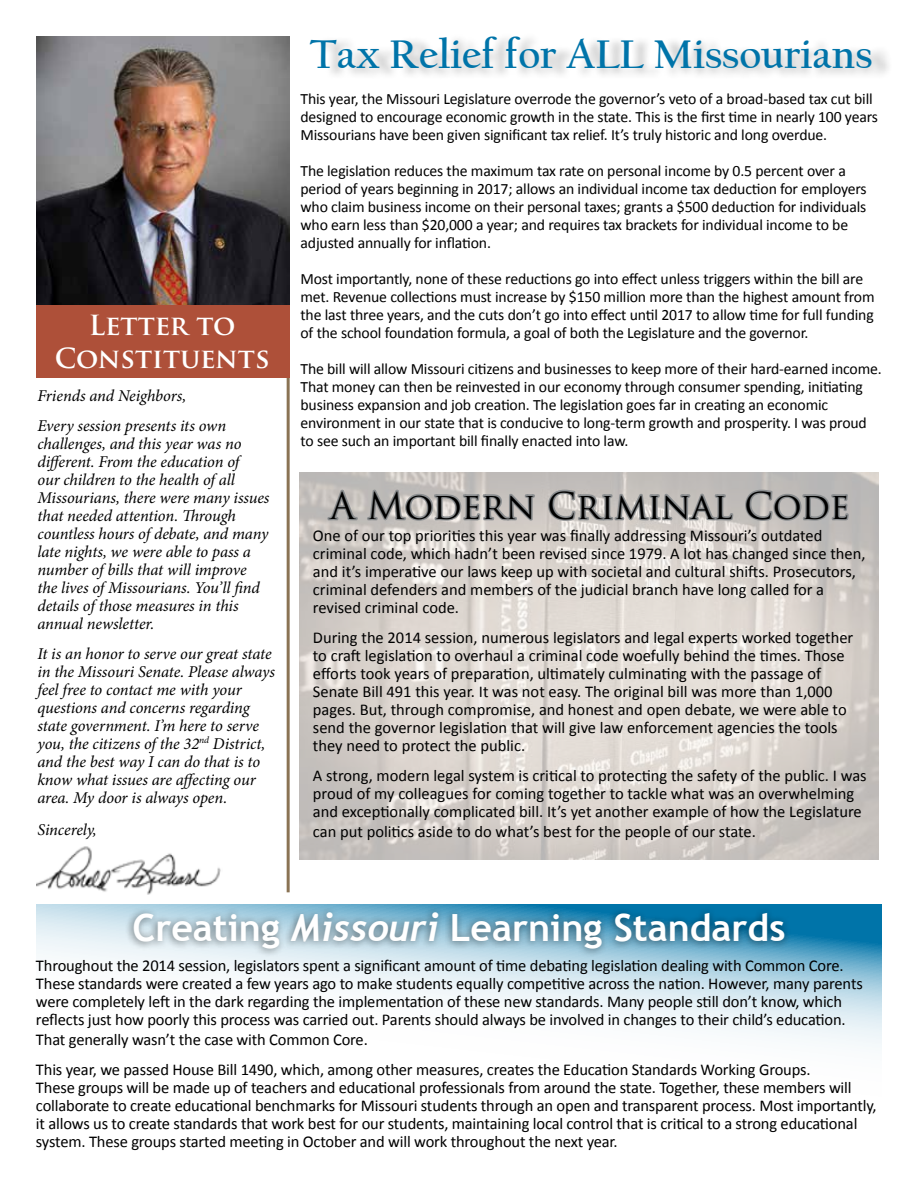
<style>
.page{position:relative;width:918px;height:1188px;background:#fff}
.page>*{position:absolute;margin:0;border:0;box-sizing:border-box;transform-origin:0 0}
.t1{font:700 42px "Californian FB";color:#0074a9}
.t2{font:700 37.5px "Trebuchet MS";color:#fff}
.t3{font:36px "Trajan Pro";color:#000}
.t4{font:700 27px/32.4px "Trajan Pro";color:#fff;text-align:center}
.t5{font:16.5px/18px "Calibri";letter-spacing:-.01em;color:#000}
.t6{font:italic 16.5px/18px "Minion Pro";letter-spacing:-.01em;color:#000}
.t7{font:15.75px/18px "Calibri";letter-spacing:-.01em;color:#000}
.s1{font-family:"Trebuchet";font-style:italic}
</style>
<div class="page">
<img style="left:299px;top:473px;width:580px;height:386px">
<img style="left:36px;top:37px;width:253px;height:269px">
<svg style="left:37px;top:904px;width:845px;height:143px"></svg>
<hr style="left:287px;top:357px;width:3px;height:535px;background:#8a7354">
<div style="left:36px;top:306px;width:254px;height:72px;background:#ae5039"></div>
<div style="left:317px;top:32px;width:577px;height:48px;background:#000;opacity:.28"></div>
<div style="left:125px;top:906px;width:666px;height:52px;background:#000;opacity:.51"></div>
<svg style="left:326px;top:487px;width:33px;height:39px"></svg>
<svg style="left:366px;top:474px;width:170px;height:284px;background:#d7d2cc"></svg>
<svg style="left:546px;top:472px;width:189px;height:286px;background:#dad5cf"></svg>
<svg style="left:743px;top:474px;width:107px;height:48px;background:#afadac"></svg>
<img style="left:36px;top:846px;width:185px;height:49px">
<h3 class="t4" style="left:55px;top:310px;width:216px">Letter to<br>Constituents</h3>
<p class="t6" style="left:38px;top:381px;width:190px;line-height:30px">Friends and Neighbors,<br>Every session presents its own</p>
<p class="t6" style="left:38px;top:435px;width:234px">challenges, and this year was no different. From the education of<br>our children to the health of all<br>Missourians, there were many issues that needed attention. Through countless hours of debate, and many late nights, we were able to pass a number of bills that will improve the lives of Missourians. You’ll find details of those measures in this annual newsletter.</p>
<p class="t6" style="left:38px;top:645px;width:239px">It is an honor to serve our great state in the Missouri Senate. Please always feel free to contact me with your questions and concerns regarding state government. I’m here to serve you, the citizens of the 32<sup>nd</sup> District, and the best way I can do that is to know what issues are affecting our area. My door is always open.</p>
<p class="t6" style="left:38px;top:820px;width:61px">Sincerely,</p>
<h1 class="t1" style="left:310px;top:30px;width:565px">Tax Relief for ALL Missourians</h1>
<p class="t7" style="left:301px;top:90px;width:579px">This year, the Missouri Legislature overrode the governor’s veto of a broad-based tax cut bill designed to encourage economic growth in the state. This is the first time in nearly 100 years<br>Missourians have been given significant tax relief. It’s truly historic and long overdue.</p>
<p class="t7" style="left:301px;top:162px;width:568px">The legislation reduces the maximum tax rate on personal income by 0.5 percent over a period of years beginning in 2017; allows an individual income tax deduction for employers who claim business income on their personal taxes; grants a $500 deduction for individuals who earn less than $20,000 a year; and requires tax brackets for individual income to be adjusted annually for inflation.</p>
<p class="t7" style="left:301px;top:270px;width:576px">Most importantly, none of these reductions go into effect unless triggers within the bill are met. Revenue collections must increase by $150 million more than the highest amount from the last three years, and the cuts don’t go into effect until 2017 to allow time for full funding of the school foundation formula, a goal of both the Legislature and the governor.</p>
<p class="t7" style="left:301px;top:360px;width:583px">The bill will allow Missouri citizens and businesses to keep more of their hard-earned income.<br>That money can then be reinvested in our economy through consumer spending, initiating business expansion and job creation. The legislation goes far in creating an economic environment in our state that is conducive to long-term growth and prosperity. I was proud to see such an important bill finally enacted into law.</p>
<h3 class="t3" style="left:330px;top:483px;width:521px">A Modern Criminal Code</h3>
<p class="t5" style="left:313px;top:527px;width:554px">One of our top priorities this year was finally addressing Missouri’s outdated criminal code, which hadn’t been revised since 1979. A lot has changed since then, and it’s imperative our laws keep up with societal and cultural shifts. Prosecutors, criminal defenders and members of the judicial branch have long called for a revised criminal code.</p>
<p class="t5" style="left:313px;top:629px;width:542px">During the 2014 session, numerous legislators and legal experts worked together to craft legislation to overhaul a criminal code woefully behind the times. Those efforts took years of preparation, ultimately culminating with the passage of Senate Bill 491 this year. It was not easy. The original bill was more than 1,000 pages. But, through compromise, and honest and open debate, we were able to send the governor legislation that will give law enforcement agencies the tools they need to protect the public.</p>
<p class="t5" style="left:313px;top:767px;width:555px">A strong, modern legal system is critical to protecting the safety of the public. I was proud of my colleagues for coming together to tackle what was an overwhelming and exceptionally complicated bill. It’s yet another example of how the Legislature</p>
<p class="t5" style="left:313px;top:823px;width:445px">can put politics aside to do what’s best for the people of our state.</p>
<h2 class="t2" style="left:132px;top:905px;width:655px">Creating <span class="s1">Missouri</span> Learning Standards</h2>
<p class="t5" style="left:36px;top:956px;width:828px">Throughout the 2014 session, legislators spent a significant amount of time debating legislation dealing with Common Core.<br>These standards were created a few years ago to make students equally competitive across the nation. However, many parents were completely left in the dark regarding the implementation of these new standards. Many people still don’t know, which reflects just how poorly this process was carried out. Parents should always be involved in changes to their child’s education.</p>
<p class="t5" style="left:36px;top:1024px;width:776px;line-height:30px">That generally wasn’t the case with Common Core.<br>This year, we passed House Bill 1490, which, among other measures, creates the Education Standards Working Groups.</p>
<p class="t5" style="left:36px;top:1078px;width:842px">These groups will be made up of teachers and educational professionals from around the state. Together, these members will collaborate to create educational benchmarks for Missouri students through an open and transparent process. Most importantly, it allows us to create standards that work best for our students, maintaining local control that is critical to a strong educational system. These groups started meeting in October and will work throughout the next year.</p>
</div>
